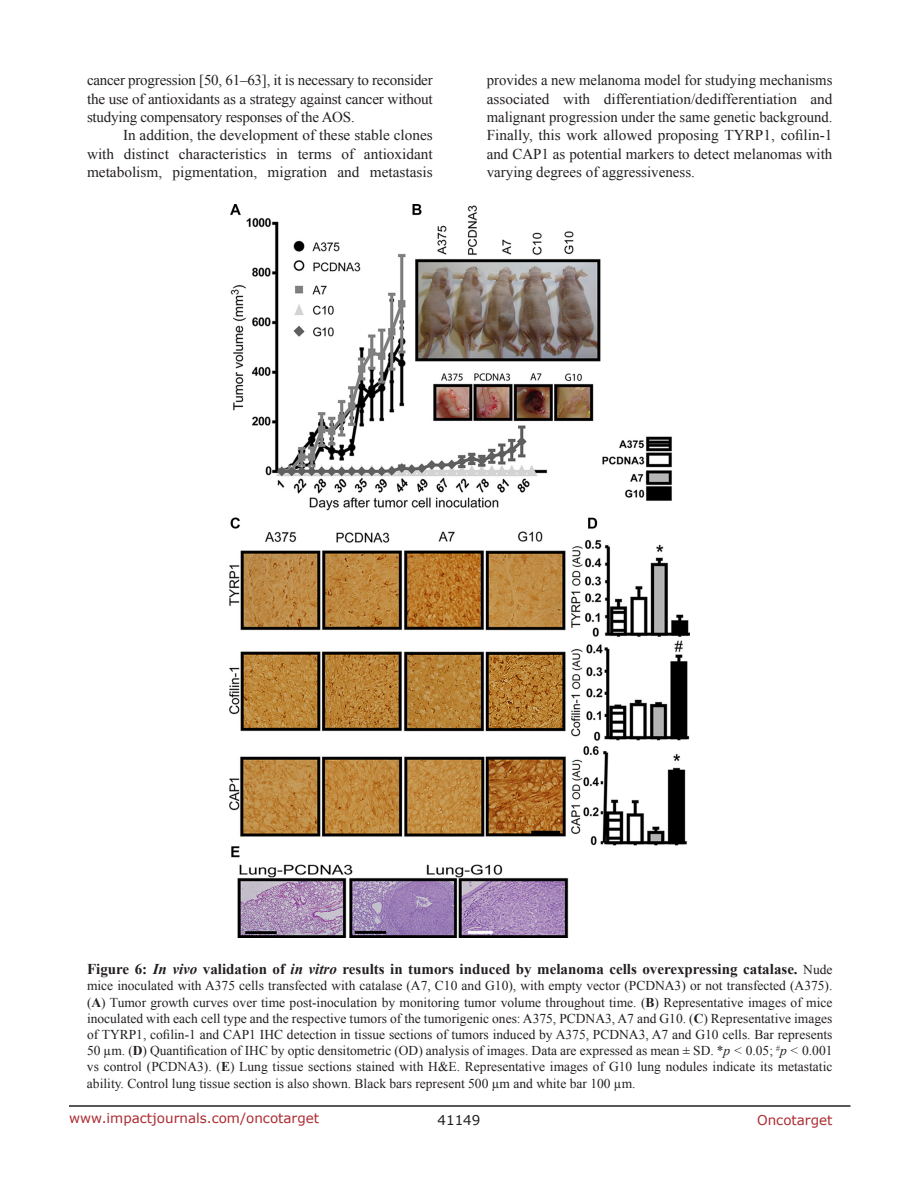
<style>
.page{position:relative;width:918px;height:1188px;background:#fff}
.page>*{position:absolute;margin:0;border:0;box-sizing:border-box;transform-origin:0 0}
.t1{font:15px/18.3px "Times New Roman";color:#231f20;text-align:justify}
.t2{font:700 15px "Times New Roman";color:#231f20}
.t3{font:13.5px/16.2px "Times New Roman";color:#231f20;text-align:justify}
.t4{font:13.5px "Verdana";color:#ac2b31}
.t5{font:13.5px "Verdana";color:#231f20}
.s1{font-style:italic}
.s2{font-weight:400;font-size:13.5px}
.s3{font-weight:700}
</style>
<div class="page">
<hr style="left:69px;top:1105px;width:781px;height:2px;background:#231f20">
<img style="left:230px;top:204px;width:460px;height:733px">
<p class="t1" style="left:87px;top:71px;width:347px">cancer progression [50, 61–63], it is necessary to reconsider the use of antioxidants as a strategy against cancer without studying compensatory responses of the AOS.</p>
<p class="t1" style="left:87px;top:126px;width:347px;text-indent:36px">In addition, the development of these stable clones with distinct characteristics in terms of antioxidant metabolism, pigmentation, migration and metastasis</p>
<p class="t1" style="left:487px;top:71px;width:347px">provides a new melanoma model for studying mechanisms associated with differentiation/dedifferentiation and malignant progression under the same genetic background.<br>Finally, this work allowed proposing TYRP1, cofilin-1 and CAP1 as potential markers to detect melanomas with varying degrees of aggressiveness.</p>
<p class="t2" style="left:87px;top:959px;width:747px">Figure 6: <span class="s1">In vivo</span> validation of <span class="s1">in vitro</span> results in tumors induced by melanoma cells overexpressing catalase. <span class="s2">Nude</span></p>
<p class="t3" style="left:87px;top:977px;width:747px">mice inoculated with A375 cells transfected with catalase (A7, C10 and G10), with empty vector (PCDNA3) or not transfected (A375). (<span class="s3">A</span>) Tumor growth curves over time post-inoculation by monitoring tumor volume throughout time. (<span class="s3">B</span>) Representative images of mice inoculated with each cell type and the respective tumors of the tumorigenic ones: A375, PCDNA3, A7 and G10. (<span class="s3">C</span>) Representative images of TYRP1, cofilin-1 and CAP1 IHC detection in tissue sections of tumors induced by A375, PCDNA3, A7 and G10 cells. Bar represents 50 µm. (<span class="s3">D</span>) Quantification of IHC by optic densitometric (OD) analysis of images. Data are expressed as mean ± SD. *<span class="s1">p &lt;</span> 0.05; <sup>#</sup><span class="s1">p &lt;</span> 0.001 vs control (PCDNA3). (<span class="s3">E</span>) Lung tissue sections stained with H&amp;E. Representative images of G10 lung nodules indicate its metastatic ability. Control lung tissue section is also shown. Black bars represent 500 µm and white bar 100 µm.</p>
<p class="t4" style="left:69px;top:1109px;width:252px">www.impactjournals.com/oncotarget</p>
<p class="t5" style="left:438px;top:1111px;width:44px">41149</p>
<p class="t4" style="left:757px;top:1111px;width:77px">Oncotarget</p>
</div>
